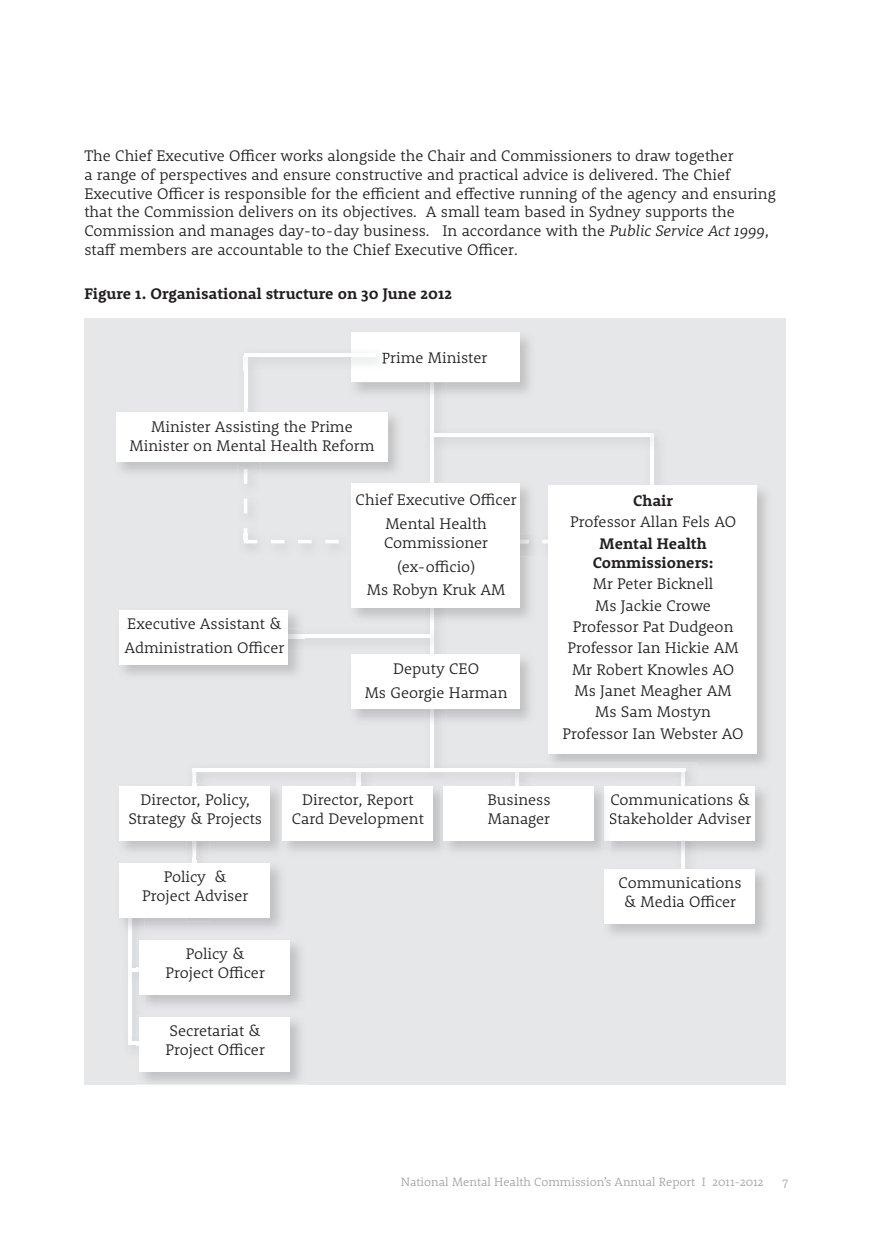
<style>
.page{position:relative;width:874px;height:1241px;background:#fff}
.page>*{position:absolute;margin:0;border:0;box-sizing:border-box;transform-origin:0 0}
.t1{font:300 15.75px/18.9px "Rooney";color:#221f1f;text-align:center}
.t2{font:700 15.75px/18.9px "Rooney";color:#221f1f;text-align:center}
.t3{font:300 12.25px "Rooney";color:#a1a2a5}
.s1{font-style:italic}
</style>
<div class="page">
<div style="left:84px;top:317px;width:701px;height:767px;background:#e6e7e8"></div>
<img style="left:433px;top:398px;width:4px;height:364px">
<hr style="left:430px;top:342px;width:3px;height:426px;background:#fff">
<img style="left:131px;top:933px;width:5px;height:102px">
<hr style="left:128px;top:911px;width:3px;height:133px;background:#fff">
<hr style="left:681px;top:769px;width:3px;height:101px;background:#fff">
<hr style="left:192px;top:807px;width:4px;height:101px;background:#fff">
<hr style="left:244px;top:469px;width:3px;height:14px;background:#fff">
<hr style="left:244px;top:498px;width:3px;height:15px;background:#fff">
<hr style="left:244px;top:528px;width:3px;height:15px;background:#fff">
<img style="left:243px;top:370px;width:5px;height:39px">
<hr style="left:244px;top:356px;width:3px;height:83px;background:#fff">
<img style="left:653px;top:450px;width:1px;height:33px">
<hr style="left:650px;top:433px;width:3px;height:83px;background:#fff">
<img style="left:433px;top:427px;width:13px;height:23px">
<img style="left:645px;top:433px;width:13px;height:17px">
<img style="left:650px;top:433px;width:3px;height:17px">
<hr style="left:431px;top:433px;width:219px;height:4px;background:#fff">
<img style="left:425px;top:762px;width:108px;height:16px">
<svg style="left:430px;top:762px;width:3px;height:6px"></svg>
<img style="left:351px;top:772px;width:22px;height:11px">
<img style="left:509px;top:763px;width:22px;height:20px">
<img style="left:676px;top:770px;width:14px;height:13px">
<hr style="left:192px;top:768px;width:493px;height:4px;background:#fff">
<img style="left:131px;top:961px;width:5px;height:23px">
<svg style="left:131px;top:967px;width:5px;height:4px"></svg>
<img style="left:128px;top:1044px;width:8px;height:4px">
<img style="left:304px;top:628px;width:135px;height:23px">
<img style="left:430px;top:628px;width:3px;height:23px">
<hr style="left:253px;top:634px;width:177px;height:4px;background:#fff">
<img style="left:243px;top:533px;width:14px;height:16px">
<svg style="left:244px;top:533px;width:3px;height:6px"></svg>
<svg style="left:243px;top:539px;width:14px;height:4px"></svg>
<svg style="left:271px;top:540px;width:13px;height:3px"></svg>
<svg style="left:298px;top:540px;width:13px;height:3px"></svg>
<svg style="left:325px;top:540px;width:13px;height:3px"></svg>
<img style="left:116px;top:412px;width:282px;height:60px">
<img style="left:237px;top:461px;width:23px;height:15px">
<img style="left:244px;top:461px;width:3px;height:15px">
<div style="left:116px;top:412px;width:271px;height:49px;background:#fff"></div>
<img style="left:355px;top:332px;width:175px;height:61px">
<img style="left:424px;top:382px;width:22px;height:16px">
<img style="left:430px;top:382px;width:3px;height:16px">
<div style="left:351px;top:332px;width:168px;height:50px;background:#fff"></div>
<img style="left:548px;top:485px;width:219px;height:280px">
<img style="left:548px;top:762px;width:149px;height:3px">
<img style="left:674px;top:763px;width:23px;height:7px">
<img style="left:674px;top:768px;width:11px;height:2px">
<div style="left:547px;top:485px;width:209px;height:268px;background:#fff"></div>
<img style="left:351px;top:483px;width:182px;height:135px">
<img style="left:424px;top:480px;width:22px;height:143px">
<img style="left:430px;top:480px;width:3px;height:143px">
<img style="left:519px;top:539px;width:9px;height:4px">
<div style="left:351px;top:483px;width:168px;height:124px;background:#fff"></div>
<img style="left:119px;top:614px;width:180px;height:61px">
<img style="left:288px;top:628px;width:16px;height:23px">
<img style="left:288px;top:634px;width:16px;height:4px">
<div style="left:119px;top:609px;width:169px;height:55px;background:#fff"></div>
<img style="left:355px;top:654px;width:175px;height:66px">
<img style="left:424px;top:651px;width:22px;height:74px">
<img style="left:430px;top:651px;width:3px;height:74px">
<div style="left:351px;top:654px;width:168px;height:55px;background:#fff"></div>
<img style="left:119px;top:790px;width:160px;height:61px">
<img style="left:186px;top:840px;width:23px;height:17px">
<img style="left:192px;top:840px;width:4px;height:17px">
<svg style="left:189px;top:766px;width:7px;height:19px"></svg>
<div style="left:119px;top:785px;width:151px;height:55px;background:#fff"></div>
<img style="left:119px;top:867px;width:161px;height:61px">
<img style="left:122px;top:917px;width:23px;height:16px">
<img style="left:128px;top:917px;width:3px;height:16px">
<img style="left:186px;top:860px;width:23px;height:61px">
<div style="left:119px;top:862px;width:151px;height:55px;background:#fff"></div>
<img style="left:139px;top:944px;width:161px;height:61px">
<img style="left:136px;top:971px;width:3px;height:10px">
<svg style="left:136px;top:967px;width:3px;height:4px"></svg>
<div style="left:139px;top:939px;width:151px;height:55px;background:#fff"></div>
<img style="left:137px;top:1021px;width:169px;height:64px">
<img style="left:137px;top:1021px;width:2px;height:14px">
<img style="left:136px;top:1044px;width:3px;height:13px">
<svg style="left:131px;top:1035px;width:8px;height:9px"></svg>
<div style="left:139px;top:1016px;width:151px;height:55px;background:#fff"></div>
<img style="left:282px;top:786px;width:319px;height:65px">
<svg style="left:356px;top:772px;width:4px;height:13px"></svg>
<div style="left:281px;top:785px;width:151px;height:55px;background:#fff"></div>
<img style="left:601px;top:786px;width:164px;height:65px">
<img style="left:674px;top:783px;width:23px;height:74px">
<img style="left:681px;top:840px;width:3px;height:17px">
<svg style="left:681px;top:772px;width:3px;height:13px"></svg>
<div style="left:603px;top:785px;width:151px;height:55px;background:#fff"></div>
<img style="left:604px;top:869px;width:161px;height:65px">
<div style="left:603px;top:868px;width:151px;height:55px;background:#fff"></div>
<svg style="left:515px;top:772px;width:3px;height:13px"></svg>
<img style="left:440px;top:786px;width:9px;height:65px">
<img style="left:603px;top:785px;width:7px;height:55px">
<svg style="left:609px;top:812px;width:1px;height:12px"></svg>
<div style="left:442px;top:785px;width:151px;height:55px;background:#fff"></div>
<img style="left:349px;top:356px;width:38px;height:8px">
<img style="left:243px;top:356px;width:17px;height:14px">
<img style="left:244px;top:357px;width:3px;height:13px">
<svg style="left:382px;top:352px;width:5px;height:11px"></svg>
<hr style="left:244px;top:353px;width:131px;height:4px;background:#fff">
<p class="t1" style="left:84px;top:147px;width:692px;text-align:left">The Chief Executive Officer works alongside the Chair and Commissioners to draw together<br>a range of perspectives and ensure constructive and practical advice is delivered. The Chief Executive Officer is responsible for the efficient and effective running of the agency and ensuring that the Commission delivers on its objectives. A small team based in Sydney supports the Commission and manages day-to-day business. In accordance with the <span class="s1">Public Service Act 1999</span>, staff members are accountable to the Chief Executive Officer.</p>
<p class="t2" style="left:84px;top:285px;width:369px">Figure 1. Organisational structure on 30 June 2012</p>
<p class="t1" style="left:381px;top:349px;width:107px">Prime Minister</p>
<p class="t1" style="left:129px;top:418px;width:246px">Minister Assisting the Prime<br>Minister on Mental Health Reform</p>
<p class="t1" style="left:124px;top:612px;width:161px;line-height:23.8px;text-align:left">Executive Assistant &amp;<br>Administration Officer</p>
<p class="t1" style="left:355px;top:488px;width:162px;line-height:23.8px">Chief Executive Officer<br>Mental Health</p>
<p class="t1" style="left:366px;top:531px;width:140px;line-height:23.8px">Commissioner (ex-officio)<br>Ms Robyn Kruk AM</p>
<p class="t1" style="left:364px;top:657px;width:144px;line-height:23.8px">Deputy CEO<br>Ms Georgie Harman</p>
<p class="t2" style="left:632px;top:492px;width:42px">Chair</p>
<p class="t1" style="left:570px;top:513px;width:167px">Professor Allan Fels AO</p>
<p class="t2" style="left:592px;top:535px;width:122px">Mental Health<br>Commissioners:</p>
<p class="t1" style="left:562px;top:574px;width:182px;line-height:21.3px">Mr Peter Bicknell<br>Ms Jackie Crowe<br>Professor Pat Dudgeon<br>Professor Ian Hickie AM<br>Mr Robert Knowles AO<br>Ms Janet Meagher AM<br>Ms Sam Mostyn<br>Professor Ian Webster AO</p>
<p class="t1" style="left:128px;top:791px;width:135px">Director, Policy,<br>Strategy &amp; Projects</p>
<p class="t1" style="left:142px;top:868px;width:108px">Policy &amp;<br>Project Adviser</p>
<p class="t1" style="left:165px;top:945px;width:101px">Policy &amp;<br>Project Officer</p>
<p class="t1" style="left:165px;top:1022px;width:101px;text-align:left">Secretariat &amp;<br>Project Officer</p>
<p class="t1" style="left:292px;top:791px;width:133px">Director, Report<br>Card Development</p>
<p class="t1" style="left:608px;top:791px;width:144px;text-align:left">Communications &amp;<br>Stakeholder Adviser</p>
<p class="t1" style="left:487px;top:791px;width:65px;text-align:left">Business<br>Manager</p>
<p class="t1" style="left:618px;top:874px;width:124px">Communications &amp; Media Officer</p>
<p class="t3" style="left:401px;top:1176px;width:364px">National Mental Health Commission’s Annual Report I 2011-2012</p>
<p class="t3" style="left:782px;top:1176px;width:7px">7</p>
</div>
